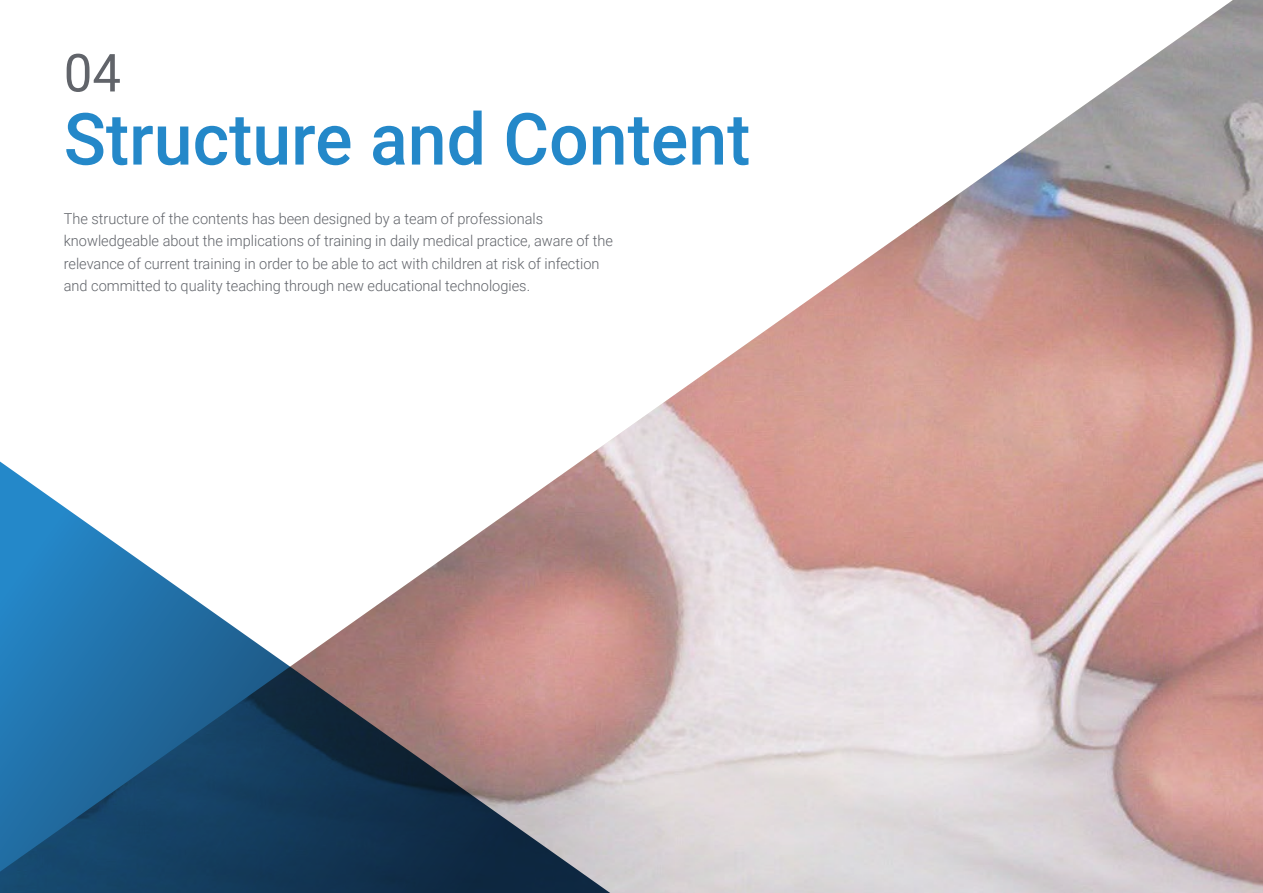
<style>
.page{position:relative;width:1263px;height:893px;background:#fff}
.page>*{position:absolute;margin:0;border:0;box-sizing:border-box;transform-origin:0 0}
.t1{font:500 72px "Roboto";color:#2488c9}
.t2{font:52.5px "Roboto";color:#61646a}
.t3{font:300 15px/22.5px "Roboto";color:#61646a}
</style>
<div class="page">
<img style="left:602px;top:0;width:661px;height:893px">
<svg style="left:0;top:446px;width:640px;height:447px"></svg>
<h2 class="t2" style="left:64px;top:36px;width:59px">04</h2>
<h1 class="t1" style="left:64px;top:89px;width:688px">Structure and Content</h1>
<p class="t3" style="left:64px;top:207px;width:551px">The structure of the contents has been designed by a team of professionals knowledgeable about the implications of training in daily medical practice, aware of the relevance of current training in order to be able to act with children at risk of infection and committed to quality teaching through new educational technologies.</p>
</div>
